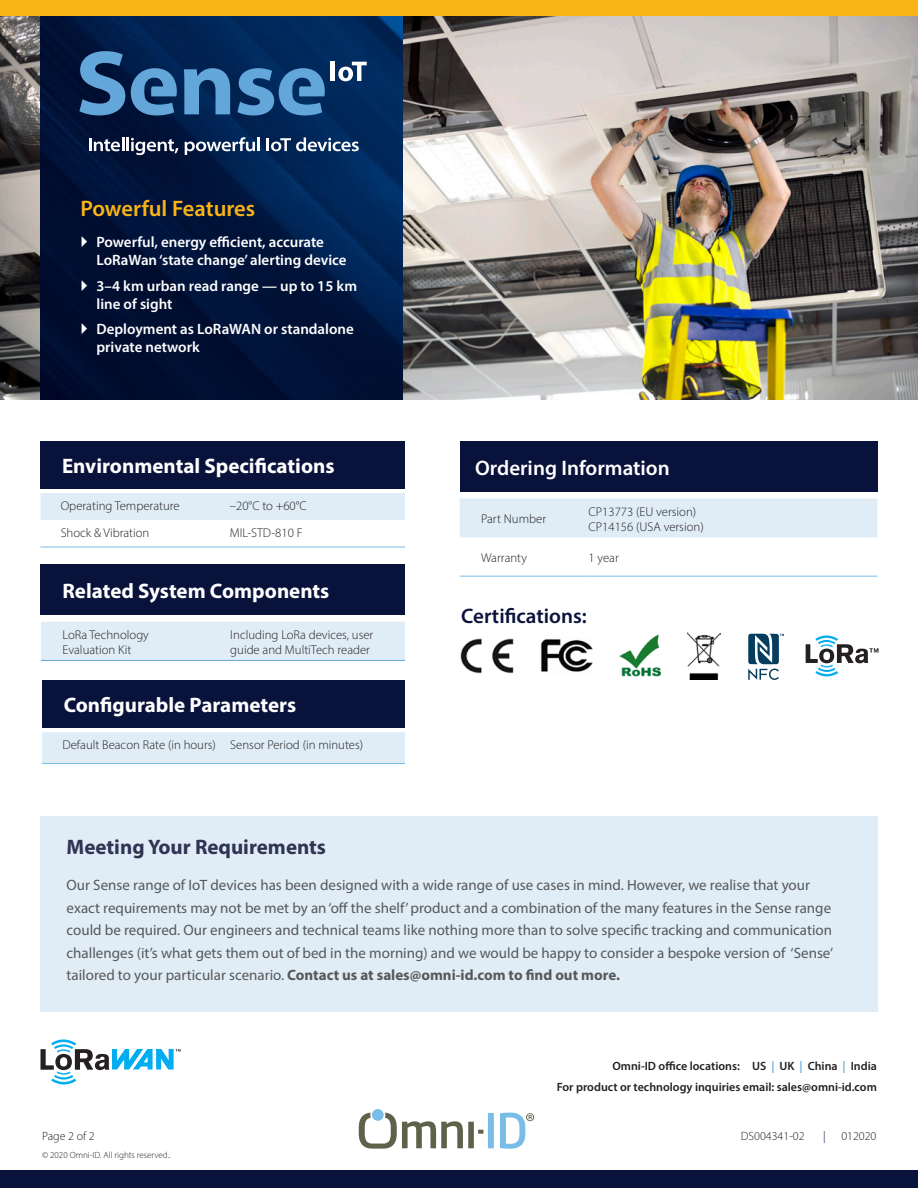
<style>
.page{position:relative;width:918px;height:1188px;background:#fff}
.page>*{position:absolute;margin:0;border:0;box-sizing:border-box;transform-origin:0 0}
._01_Heading{font:600 22.5px "Myriad Pro";color:#fbb416}
.Table_Body{font:700 21px "Myriad Pro";color:#fff}
._01_Heading-2{font:700 21px "Myriad Pro";color:#303352}
.Table_Column_Head{font:600 21px "Myriad Pro";color:#fff}
._01_Heading-3{font:600 21px "Myriad Pro";color:#09123a}
._01_Heading-4{font:15px/22.5px "Myriad Pro";color:#57585a}
._03_Bullet{font:600 15px/18px "Myriad Pro";color:#fff}
.Table_Body-2{font:300 12.75px/15px "Myriad Pro";color:#231f20}
._03_Body{font:600 12px "Myriad Pro";color:#231f20}
.DocumentRev_Number{font:300 12px "Myriad Pro";color:#231f20}
.DocumentRev_Number-2{font:300 12px "Myriad Pro";color:#09123a}
.DocumentRev_Number-3{font:300 9px "Myriad Pro";color:#231f20}
.s1{font-weight:700}
.s2{color:#63a6d9}
</style>
<div class="page">
<div style="left:0;top:1170px;width:918px;height:18px;background:#09123a"></div>
<div style="left:40px;top:816px;width:838px;height:196px;background:#e0edf7"></div>
<img style="left:403px;top:15px;width:515px;height:385px">
<img style="left:0;top:15px;width:40px;height:385px">
<div style="left:460px;top:441px;width:417px;height:51px;background:#09123a"></div>
<div style="left:460px;top:499px;width:417px;height:38px;background:#e0edf7"></div>
<hr style="left:460px;top:576px;width:129px;height:1px;background:#78bde8">
<hr style="left:589px;top:576px;width:288px;height:1px;background:#78bde8">
<div style="left:41px;top:564px;width:364px;height:51px;background:#09123a"></div>
<div style="left:41px;top:622px;width:364px;height:38px;background:#e0edf7"></div>
<hr style="left:41px;top:660px;width:183px;height:1px;background:#63a6d9">
<hr style="left:224px;top:660px;width:181px;height:1px;background:#63a6d9">
<img style="left:40px;top:15px;width:363px;height:385px">
<svg style="left:89px;top:137px;width:89px;height:18px"></svg>
<svg style="left:185px;top:137px;width:70px;height:18px"></svg>
<hr style="left:257px;top:137px;width:3px;height:14px;background:#fff">
<svg style="left:267px;top:137px;width:92px;height:14px"></svg>
<svg style="left:131px;top:68px;width:46px;height:47px;background:#3e73a3"></svg>
<svg style="left:79px;top:51px;width:46px;height:64px;background:#396693"></svg>
<svg style="left:237px;top:68px;width:88px;height:47px;background:#3b73a6"></svg>
<svg style="left:184px;top:68px;width:46px;height:46px;background:#437caf"></svg>
<hr style="left:331px;top:62px;width:4px;height:19px;background:#fff">
<svg style="left:338px;top:62px;width:29px;height:19px"></svg>
<div style="left:0;top:0;width:918px;height:15px;background:#fbb416"></div>
<div style="left:42px;top:680px;width:363px;height:47px;background:#09123a"></div>
<div style="left:42px;top:732px;width:363px;height:31px;background:#e0edf7"></div>
<hr style="left:42px;top:763px;width:182px;height:1px;background:#78bde8">
<hr style="left:224px;top:763px;width:181px;height:1px;background:#78bde8">
<svg style="left:359px;top:1113px;width:104px;height:36px"></svg>
<div style="left:468px;top:1122px;width:6px;height:26px;background:#60614b"></div>
<svg style="left:478px;top:1130px;width:5px;height:4px"></svg>
<div style="left:488px;top:1113px;width:6px;height:35px;background:#78bde8"></div>
<div style="left:372px;top:1109px;width:12px;height:12px;background:#78bde8;border-radius:50%"></div>
<svg style="left:500px;top:1113px;width:34px;height:36px"></svg>
<svg style="left:40px;top:1040px;width:141px;height:45px"></svg>
<img style="left:460px;top:638px;width:54px;height:36px">
<img style="left:540px;top:639px;width:53px;height:33px">
<img style="left:619px;top:635px;width:42px;height:42px">
<img style="left:688px;top:633px;width:32px;height:46px">
<svg style="left:748px;top:634px;width:36px;height:46px"></svg>
<svg style="left:806px;top:635px;width:73px;height:41px"></svg>
<div style="left:40px;top:441px;width:365px;height:47px;background:#09123a"></div>
<div style="left:40px;top:493px;width:365px;height:27px;background:#e0edf7"></div>
<hr style="left:40px;top:547px;width:168px;height:1px;background:#78bde8">
<hr style="left:208px;top:547px;width:197px;height:1px;background:#78bde8">
<svg style="left:82px;top:236px;width:21px;height:12px"></svg>
<svg style="left:82px;top:280px;width:21px;height:12px"></svg>
<svg style="left:82px;top:323px;width:21px;height:12px"></svg>
<p class="_01_Heading" style="left:80px;top:194px;width:176px">Powerful Features</p>
<p class="_03_Bullet" style="left:97px;top:233px;width:252px">Powerful, energy efficient, accurate<br>LoRaWan ‘state change’ alerting device</p>
<p class="_03_Bullet" style="left:97px;top:276px;width:262px">3–4 km urban read range — up to 15 km line of sight</p>
<p class="_03_Bullet" style="left:97px;top:320px;width:259px">Deployment as LoRaWAN or standalone private network</p>
<p class="Table_Body" style="left:62px;top:452px;width:274px">Environmental Specifications</p>
<p class="Table_Body-2" style="left:61px;top:498px;width:120px">Operating Temperature</p>
<p class="Table_Body-2" style="left:230px;top:498px;width:79px">–20°C to +60°C</p>
<p class="Table_Body-2" style="left:61px;top:525px;width:90px">Shock &amp; Vibration</p>
<p class="Table_Body-2" style="left:230px;top:525px;width:74px">MIL-STD-810 F</p>
<p class="Table_Body" style="left:63px;top:577px;width:268px">Related System Components</p>
<p class="Table_Body-2" style="left:63px;top:627px;width:88px">LoRa Technology<br>Evaluation Kit</p>
<p class="Table_Body-2" style="left:230px;top:627px;width:145px">Including LoRa devices, user guide and MultiTech reader</p>
<p class="Table_Body" style="left:64px;top:691px;width:234px">Configurable Parameters</p>
<p class="Table_Body-2" style="left:62px;top:737px;width:155px">Default Beacon Rate (in hours)</p>
<p class="Table_Body-2" style="left:230px;top:737px;width:134px">Sensor Period (in minutes)</p>
<p class="Table_Column_Head" style="left:475px;top:454px;width:196px">Ordering Information</p>
<p class="Table_Body-2" style="left:481px;top:511px;width:66px">Part Number</p>
<p class="Table_Body-2" style="left:589px;top:504px;width:109px">CP13773 (EU version)</p>
<p class="Table_Body-2" style="left:589px;top:519px;width:117px">CP14156 (USA version)</p>
<p class="Table_Body-2" style="left:481px;top:550px;width:47px">Warranty</p>
<p class="Table_Body-2" style="left:589px;top:550px;width:32px">1 year</p>
<p class="_01_Heading-3" style="left:461px;top:603px;width:127px">Certifications:</p>
<p class="_01_Heading-2" style="left:67px;top:833px;width:261px">Meeting Your Requirements</p>
<p class="_01_Heading-4" style="left:67px;top:874px;width:768px">Our Sense range of IoT devices has been designed with a wide range of use cases in mind. However, we realise that your exact requirements may not be met by an ‘off the shelf’ product and a combination of the many features in the Sense range could be required. Our engineers and technical teams like nothing more than to solve specific tracking and communication challenges (it’s what gets them out of bed in the morning) and we would be happy to consider a bespoke version of ‘Sense’ tailored to your particular scenario. <span class="s1">Contact us at sales@omni-id.com to find out more.</span></p>
<p class="DocumentRev_Number" style="left:42px;top:1129px;width:54px">Page 2 of 2</p>
<p class="DocumentRev_Number-3" style="left:42px;top:1150px;width:130px">© 2020 Omni-ID. All rights reserved..</p>
<p class="_03_Body" style="left:612px;top:1058px;width:266px">Omni-ID office locations: US <span class="s2">|</span> UK <span class="s2">|</span> China <span class="s2">|</span> India</p>
<p class="_03_Body" style="left:557px;top:1080px;width:322px">For product or technology inquiries email: sales@omni-id.com</p>
<p class="DocumentRev_Number" style="left:741px;top:1129px;width:65px">DS004341-02</p>
<p class="DocumentRev_Number-2" style="left:823px;top:1129px;width:4px">|</p>
<p class="DocumentRev_Number" style="left:841px;top:1129px;width:37px">012020</p>
</div>
